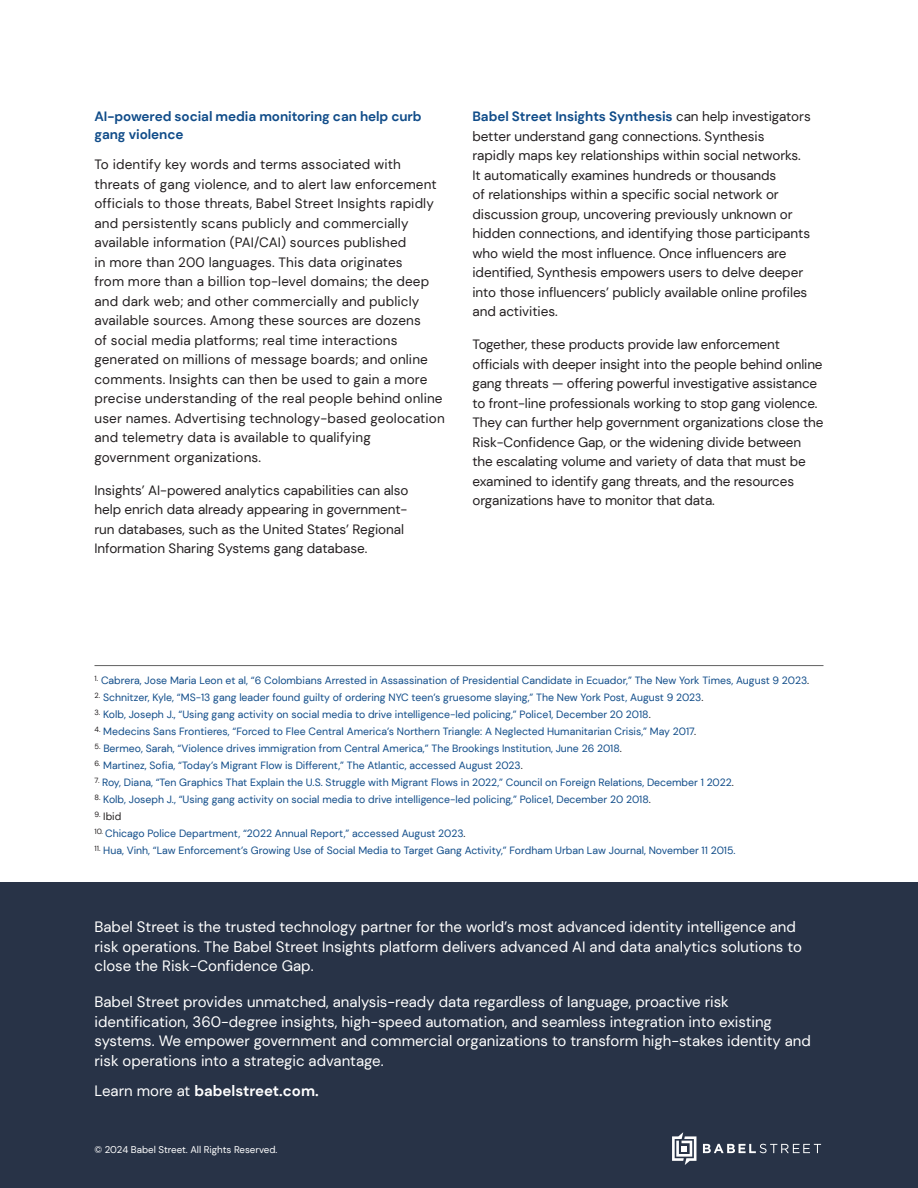
<style>
.page{position:relative;width:918px;height:1188px;background:#fff}
.page>*{position:absolute;margin:0;border:0;box-sizing:border-box;transform-origin:0 0}
.t1{font:15px/19.5px "DM Sans";color:#fff}
.t2{font:700 15px "DM Sans";color:#fff}
.Body_Paragraph{font:13.5px/19.5px "DM Sans";letter-spacing:-.005em;color:#231f20}
.Body_Paragraph-2{font:700 13.5px/18px "DM Sans";letter-spacing:-.005em;color:#104c89}
.Footnote_paragraph{font:10.5px "DM Sans";color:#104c89}
.Footnote_paragraph-2{font:10.5px "DM Sans";color:#231f20}
.t3{font:9.75px "DM Sans";color:#fff}
.s1{font-weight:700;color:#104c89}
.s2{color:#231f20}
.s3{font-weight:400}
</style>
<div class="page">
<div style="left:0;top:882px;width:918px;height:306px;background:#283347"></div>
<svg style="left:703px;top:1144px;width:118px;height:9px"></svg>
<svg style="left:672px;top:1132px;width:24px;height:33px"></svg>
<hr style="left:94px;top:665px;width:730px;height:1px;background:#606060">
<p class="Body_Paragraph-2" style="left:94px;top:108px;width:329px">AI-powered social media monitoring can help curb gang violence</p>
<p class="Body_Paragraph" style="left:94px;top:155px;width:352px">To identify key words and terms associated with threats of gang violence, and to alert law enforcement officials to those threats, Babel Street Insights rapidly and persistently scans publicly and commercially available information (PAI/CAI) sources published<br>in more than 200 languages. This data originates<br>from more than a billion top-level domains; the deep and dark web; and other commercially and publicly available sources. Among these sources are dozens<br>of social media platforms; real time interactions generated on millions of message boards; and online comments. Insights can then be used to gain a more precise understanding of the real people behind online user names. Advertising technology-based geolocation and telemetry data is available to qualifying government organizations.</p>
<p class="Body_Paragraph" style="left:94px;top:480px;width:316px">Insights’ AI-powered analytics capabilities can also help enrich data already appearing in government&shy;run databases, such as the United States’ Regional Information Sharing Systems gang database.</p>
<p class="Body_Paragraph" style="left:472px;top:107px;width:340px"><span class="s1">Babel Street Insights Synthesis</span> can help investigators better understand gang connections. Synthesis<br>rapidly maps key relationships within social networks.<br>It automatically examines hundreds or thousands<br>of relationships within a specific social network or discussion group, uncovering previously unknown or hidden connections, and identifying those participants who wield the most influence. Once influencers are identified, Synthesis empowers users to delve deeper into those influencers’ publicly available online profiles and activities.</p>
<p class="Body_Paragraph" style="left:472px;top:335px;width:352px">Together, these products provide law enforcement officials with deeper insight into the people behind online gang threats — offering powerful investigative assistance to front-line professionals working to stop gang violence.<br>They can further help government organizations close the Risk-Confidence Gap, or the widening divide between the escalating volume and variety of data that must be examined to identify gang threats, and the resources organizations have to monitor that data.</p>
<p class="Footnote_paragraph" style="left:94px;top:674px;width:716px"><sup>1.</sup> Cabrera, Jose Maria Leon et al, “6 Colombians Arrested in Assassination of Presidential Candidate in Ecuador,” The New York Times, August 9 2023<span class="s2">.</span></p>
<p class="Footnote_paragraph" style="left:94px;top:691px;width:610px"><sup>2.</sup> Schnitzer, Kyle, “MS-13 gang leader found guilty of ordering NYC teen’s gruesome slaying,” The New York Post, August 9 2023<span class="s2">.</span></p>
<p class="Footnote_paragraph" style="left:94px;top:708px;width:558px"><sup>3.</sup> Kolb, Joseph J., “Using gang activity on social media to drive intelligence-led policing,” Police1, December 20 2018<span class="s2">.</span></p>
<p class="Footnote_paragraph" style="left:94px;top:725px;width:603px"><sup>4.</sup> Medecins Sans Frontieres, “Forced to Flee Central America’s Northern Triangle: A Neglected Humanitarian Crisis,” May 2017<span class="s2">.</span></p>
<p class="Footnote_paragraph" style="left:94px;top:742px;width:529px"><sup>5.</sup> Bermeo, Sarah, “Violence drives immigration from Central America,” The Brookings Institution, June 26 2018<span class="s2">.</span></p>
<p class="Footnote_paragraph" style="left:94px;top:759px;width:430px"><sup>6.</sup> Martinez, Sofia, “Today’s Migrant Flow is Different,” The Atlantic, accessed August 2023<span class="s2">.</span></p>
<p class="Footnote_paragraph" style="left:94px;top:776px;width:641px"><sup>7.</sup> Roy, Diana, “Ten Graphics That Explain the U.S. Struggle with Migrant Flows in 2022,” Council on Foreign Relations, December 1 2022<span class="s2">.</span></p>
<p class="Footnote_paragraph" style="left:94px;top:793px;width:558px"><sup>8.</sup> Kolb, Joseph J., “Using gang activity on social media to drive intelligence-led policing,” Police1, December 20 2018<span class="s2">.</span></p>
<p class="Footnote_paragraph-2" style="left:94px;top:810px;width:28px"><sup>9.</sup> Ibid</p>
<p class="Footnote_paragraph" style="left:94px;top:827px;width:373px"><sup>10.</sup> Chicago Police Department, “2022 Annual Report,” accessed August 2023<span class="s2">.</span></p>
<p class="Footnote_paragraph" style="left:94px;top:844px;width:643px"><sup>11.</sup> Hua, Vinh, “Law Enforcement’s Growing Use of Social Media to Target Gang Activity,” Fordham Urban Law Journal, November 11 2015.</p>
<p class="t1" style="left:94px;top:917px;width:709px">Babel Street is the trusted technology partner for the world’s most advanced identity intelligence and risk operations. The Babel Street Insights platform delivers advanced AI and data analytics solutions to close the Risk-Confidence Gap.</p>
<p class="t1" style="left:94px;top:992px;width:718px">Babel Street provides unmatched, analysis-ready data regardless of language, proactive risk identification, 360-degree insights, high-speed automation, and seamless integration into existing systems. We empower government and commercial organizations to transform high-stakes identity and risk operations into a strategic advantage.</p>
<p class="t2" style="left:94px;top:1082px;width:226px"><span class="s3">Learn more at</span> babelstreet.com.</p>
<p class="t3" style="left:94px;top:1144px;width:184px">© 2024 Babel Street. All Rights Reserved.</p>
</div>
